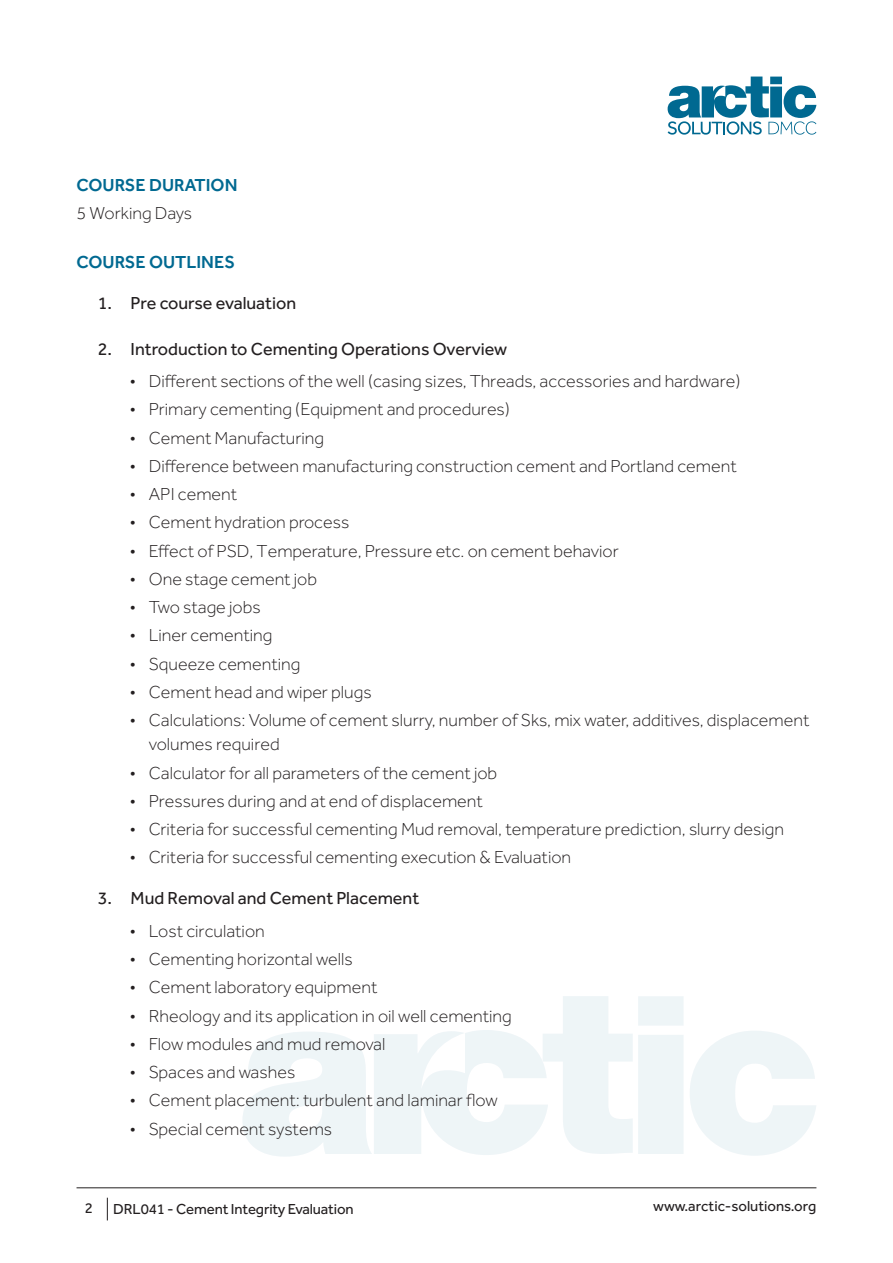
<style>
.page{position:relative;width:893px;height:1263px;background:#fff}
.page>*{position:absolute;margin:0;border:0;box-sizing:border-box;transform-origin:0 0}
.Normal_-_Course_Outl{font:300 18px/24px "Effra";color:#231f20}
.t1{font:18px "Effra";color:#231f20}
.Heading_-_Course_Out{font:500 18px "Effra";color:#006991}
.t2{font:15px "Effra";letter-spacing:-.01em;color:#231f20}
</style>
<div class="page">
<hr style="left:77px;top:1187px;width:739px;height:1px;background:#231f20">
<svg style="left:107px;top:1198px;width:1px;height:22px"></svg>
<svg style="left:668px;top:77px;width:148px;height:58px"></svg>
<svg style="left:690px;top:1031px;width:126px;height:125px"></svg>
<svg style="left:243px;top:996px;width:440px;height:161px"></svg>
<p class="Heading_-_Course_Out" style="left:77px;top:174px;width:162px">COURSE DURATION</p>
<p class="Normal_-_Course_Outl" style="left:77px;top:201px;width:117px">5 Working Days</p>
<p class="Heading_-_Course_Out" style="left:77px;top:252px;width:160px">COURSE OUTLINES</p>
<p class="t1" style="left:98px;top:293px;width:200px">1. Pre course evaluation</p>
<p class="t1" style="left:98px;top:338px;width:411px">2. Introduction to Cementing Operations Overview</p>
<p class="Normal_-_Course_Outl" style="left:130px;top:369px;width:612px">• Different sections of the well (casing sizes, Threads, accessories and hardware)</p>
<p class="Normal_-_Course_Outl" style="left:130px;top:397px;width:382px">• Primary cementing (Equipment and procedures)</p>
<p class="Normal_-_Course_Outl" style="left:130px;top:426px;width:196px">• Cement Manufacturing</p>
<p class="Normal_-_Course_Outl" style="left:130px;top:454px;width:608px">• Difference between manufacturing construction cement and Portland cement</p>
<p class="Normal_-_Course_Outl" style="left:130px;top:482px;width:109px">• API cement</p>
<p class="Normal_-_Course_Outl" style="left:130px;top:510px;width:221px">• Cement hydration process</p>
<p class="Normal_-_Course_Outl" style="left:130px;top:539px;width:490px">• Effect of PSD, Temperature, Pressure etc. on cement behavior</p>
<p class="Normal_-_Course_Outl" style="left:130px;top:567px;width:189px">• One stage cement job</p>
<p class="Normal_-_Course_Outl" style="left:130px;top:595px;width:132px">• Two stage jobs</p>
<p class="Normal_-_Course_Outl" style="left:130px;top:623px;width:144px">• Liner cementing</p>
<p class="Normal_-_Course_Outl" style="left:130px;top:652px;width:172px">• Squeeze cementing</p>
<p class="Normal_-_Course_Outl" style="left:130px;top:680px;width:243px">• Cement head and wiper plugs</p>
<p class="Normal_-_Course_Outl" style="left:149px;top:708px;width:662px;text-indent:-19px">• Calculations: Volume of cement slurry, number of Sks, mix water, additives, displacement volumes required</p>
<p class="Normal_-_Course_Outl" style="left:130px;top:760px;width:369px">• Calculator for all parameters of the cement job</p>
<p class="Normal_-_Course_Outl" style="left:130px;top:789px;width:354px">• Pressures during and at end of displacement</p>
<p class="Normal_-_Course_Outl" style="left:130px;top:817px;width:656px">• Criteria for successful cementing Mud removal, temperature prediction, slurry design</p>
<p class="Normal_-_Course_Outl" style="left:130px;top:845px;width:443px">• Criteria for successful cementing execution &amp; Evaluation</p>
<p class="t1" style="left:98px;top:888px;width:323px">3. Mud Removal and Cement Placement</p>
<p class="Normal_-_Course_Outl" style="left:130px;top:919px;width:136px">• Lost circulation</p>
<p class="Normal_-_Course_Outl" style="left:130px;top:947px;width:224px">• Cementing horizontal wells</p>
<p class="Normal_-_Course_Outl" style="left:130px;top:975px;width:249px">• Cement laboratory equipment</p>
<p class="Normal_-_Course_Outl" style="left:130px;top:1003px;width:383px">• Rheology and its application in oil well cementing</p>
<p class="Normal_-_Course_Outl" style="left:130px;top:1032px;width:257px">• Flow modules and mud removal</p>
<p class="Normal_-_Course_Outl" style="left:130px;top:1060px;width:167px">• Spaces and washes</p>
<p class="Normal_-_Course_Outl" style="left:130px;top:1088px;width:369px">• Cement placement: turbulent and laminar flow</p>
<p class="Normal_-_Course_Outl" style="left:130px;top:1116px;width:204px">• Special cement systems</p>
<p class="t2" style="left:85px;top:1199px;width:10px">2</p>
<p class="t2" style="left:113px;top:1200px;width:242px">DRL041 - Cement Integrity Evaluation</p>
<p class="t2" style="left:653px;top:1198px;width:165px">www.arctic-solutions.org</p>
</div>
